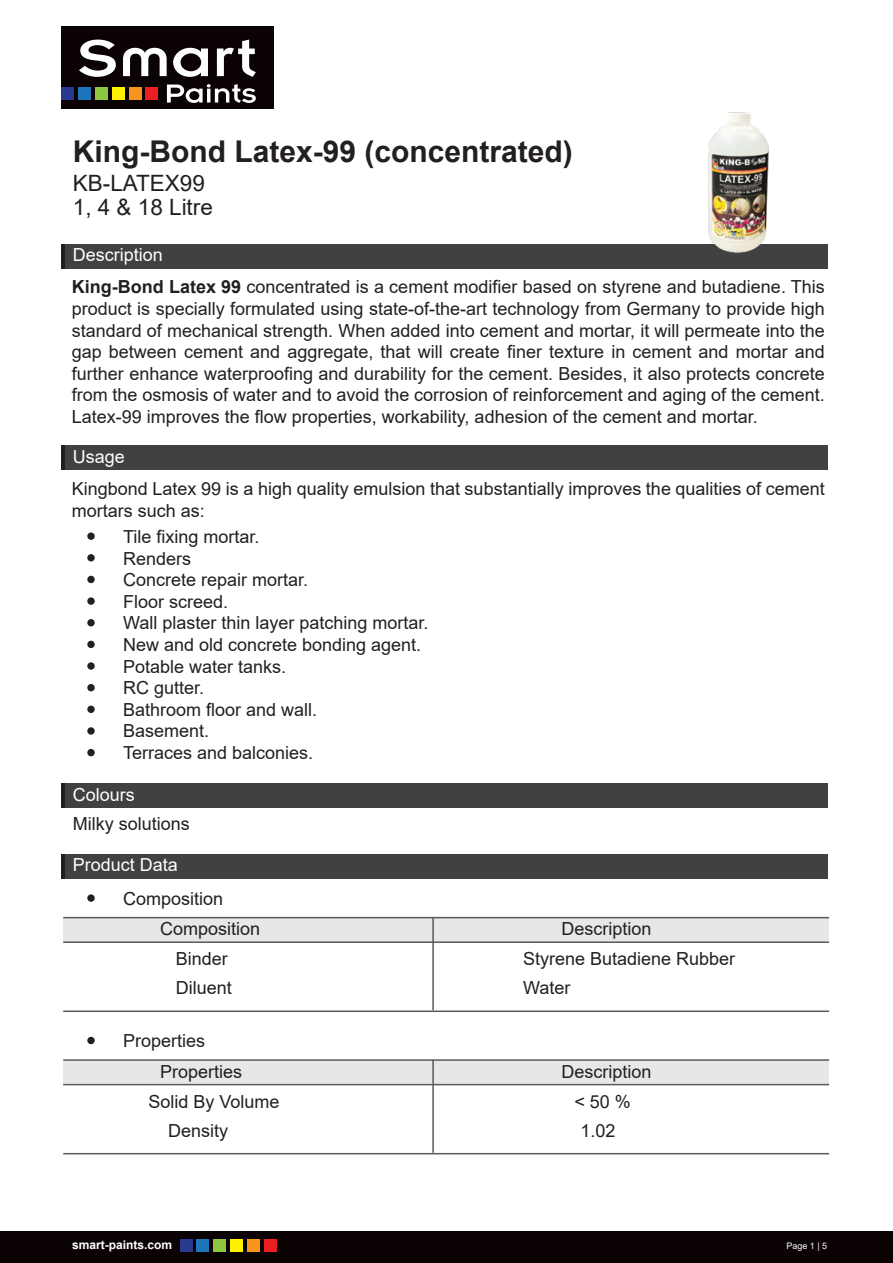
<style>
.page{position:relative;width:893px;height:1263px;background:#fff}
.page>*{position:absolute;margin:0;border:0;box-sizing:border-box;transform-origin:0 0}
.t1{font:700 30px "Arial";color:#231f20}
.t2{font:22.5px/23.4px "Arial";color:#231f20}
.t3{font:18px/21.6px "Arial";color:#231f20}
.t4{font:18px "Arial";color:#fff}
.t5{font:700 12px "Arial";color:#fff}
.t6{font:9px "Arial";color:#fff}
.s1{font-weight:700}
</style>
<div class="page">
<div style="left:63px;top:917px;width:766px;height:25px;background:#e6e7e8"></div>
<div style="left:61px;top:26px;width:213px;height:83px;background:#0a0203"></div>
<div style="left:61px;top:87px;width:13px;height:13px;background:#2a3990"></div>
<div style="left:78px;top:87px;width:13px;height:13px;background:#1d75bc"></div>
<div style="left:95px;top:87px;width:13px;height:13px;background:#8dc63f"></div>
<div style="left:112px;top:87px;width:13px;height:13px;background:#fff200"></div>
<div style="left:129px;top:87px;width:12px;height:13px;background:#f7941e"></div>
<div style="left:145px;top:87px;width:13px;height:13px;background:#ed1d24"></div>
<svg style="left:79px;top:40px;width:37px;height:37px"></svg>
<svg style="left:123px;top:48px;width:44px;height:28px"></svg>
<svg style="left:173px;top:48px;width:35px;height:29px"></svg>
<svg style="left:217px;top:40px;width:39px;height:37px"></svg>
<svg style="left:167px;top:84px;width:89px;height:19px"></svg>
<div style="left:61px;top:854px;width:767px;height:24px;background:#414042"></div>
<div style="left:61px;top:244px;width:767px;height:24px;background:#414042"></div>
<hr style="left:61px;top:244px;width:4px;height:24px;background:#231f20">
<hr style="left:61px;top:854px;width:4px;height:24px;background:#231f20">
<div style="left:1px;top:1231px;width:892px;height:32px;background:#0a0203"></div>
<div style="left:180px;top:1239px;width:12px;height:13px;background:#2a3990"></div>
<div style="left:196px;top:1239px;width:13px;height:13px;background:#1d75bc"></div>
<div style="left:213px;top:1239px;width:13px;height:13px;background:#8dc63f"></div>
<div style="left:230px;top:1239px;width:13px;height:13px;background:#fff200"></div>
<div style="left:247px;top:1239px;width:13px;height:13px;background:#f7941e"></div>
<div style="left:264px;top:1239px;width:12px;height:13px;background:#ed1d24"></div>
<div style="left:61px;top:446px;width:767px;height:24px;background:#414042"></div>
<hr style="left:61px;top:446px;width:4px;height:24px;background:#231f20">
<div style="left:61px;top:784px;width:767px;height:24px;background:#414042"></div>
<hr style="left:61px;top:784px;width:4px;height:24px;background:#231f20">
<div style="left:87px;top:532px;width:8px;height:8px;background:#231f20;border-radius:50%"></div>
<div style="left:87px;top:554px;width:8px;height:7px;background:#231f20;border-radius:50%"></div>
<div style="left:87px;top:576px;width:8px;height:7px;background:#231f20;border-radius:50%"></div>
<div style="left:87px;top:597px;width:8px;height:8px;background:#231f20;border-radius:50%"></div>
<div style="left:87px;top:619px;width:8px;height:7px;background:#231f20;border-radius:50%"></div>
<div style="left:87px;top:641px;width:8px;height:7px;background:#231f20;border-radius:50%"></div>
<div style="left:87px;top:662px;width:8px;height:8px;background:#231f20;border-radius:50%"></div>
<div style="left:87px;top:684px;width:8px;height:7px;background:#231f20;border-radius:50%"></div>
<div style="left:87px;top:706px;width:8px;height:7px;background:#231f20;border-radius:50%"></div>
<div style="left:87px;top:727px;width:8px;height:8px;background:#231f20;border-radius:50%"></div>
<div style="left:87px;top:749px;width:8px;height:7px;background:#231f20;border-radius:50%"></div>
<div style="left:87px;top:894px;width:8px;height:8px;background:#231f20;border-radius:50%"></div>
<hr style="left:63px;top:917px;width:766px;height:1px;background:#58595b">
<hr style="left:432px;top:917px;width:2px;height:93px;background:#58595b">
<hr style="left:63px;top:941px;width:766px;height:2px;background:#58595b">
<hr style="left:63px;top:1010px;width:766px;height:2px;background:#58595b">
<div style="left:63px;top:1060px;width:766px;height:24px;background:#e6e7e8"></div>
<div style="left:87px;top:1037px;width:8px;height:7px;background:#231f20;border-radius:50%"></div>
<hr style="left:63px;top:1059px;width:766px;height:2px;background:#58595b">
<hr style="left:432px;top:1060px;width:2px;height:93px;background:#58595b">
<hr style="left:63px;top:1084px;width:766px;height:1px;background:#58595b">
<hr style="left:63px;top:1153px;width:766px;height:1px;background:#58595b">
<img style="left:708px;top:112px;width:61px;height:141px">
<h1 class="t1" style="left:73px;top:131px;width:502px">King-Bond Latex-99 (concentrated)</h1>
<p class="t2" style="left:73px;top:172px;width:142px">KB-LATEX99<br>1, 4 &amp; 18 Litre</p>
<p class="t4" style="left:73px;top:242px;width:92px">Description</p>
<p class="t3" style="left:72px;top:276px;width:755px;text-align:justify"><span class="s1">King-Bond Latex 99</span> concentrated is a cement modifier based on styrene and butadiene. This product is specially formulated using state-of-the-art technology from Germany to provide high standard of mechanical strength. When added into cement and mortar, it will permeate into the gap between cement and aggregate, that will create finer texture in cement and mortar and further enhance waterproofing and durability for the cement. Besides, it also protects concrete from the osmosis of water and to avoid the corrosion of reinforcement and aging of the cement.<br>Latex-99 improves the flow properties, workability, adhesion of the cement and mortar.</p>
<p class="t4" style="left:73px;top:444px;width:54px">Usage</p>
<p class="t3" style="left:72px;top:478px;width:755px">Kingbond Latex 99 is a high quality emulsion that substantially improves the qualities of cement mortars such as:</p>
<p class="t3" style="left:123px;top:526px;width:307px">Tile fixing mortar.<br>Renders<br>Concrete repair mortar.<br>Floor screed.<br>Wall plaster thin layer patching mortar.<br>New and old concrete bonding agent.<br>Potable water tanks.<br>RC gutter.<br>Bathroom floor and wall.<br>Basement.<br>Terraces and balconies.</p>
<p class="t4" style="left:73px;top:782px;width:64px">Colours</p>
<p class="t3" style="left:73px;top:812px;width:119px">Milky solutions</p>
<p class="t4" style="left:73px;top:853px;width:107px">Product Data</p>
<p class="t3" style="left:160px;top:883px;width:102px;line-height:30.8px;text-indent:-37px">Composition<br>Composition</p>
<p class="t3" style="left:561px;top:918px;width:92px">Description</p>
<p class="t3" style="left:176px;top:944px;width:58px;line-height:29px">Binder<br>Diluent</p>
<p class="t3" style="left:523px;top:944px;width:214px;line-height:29px">Styrene Butadiene Rubber<br>Water</p>
<p class="t3" style="left:160px;top:1025px;width:84px;line-height:30.8px;text-indent:-37px">Properties<br>Properties</p>
<p class="t3" style="left:561px;top:1060px;width:92px">Description</p>
<p class="t3" style="left:168px;top:1087px;width:113px;line-height:29px;text-indent:-20px">Solid By Volume<br>Density</p>
<p class="t3" style="left:574px;top:1087px;width:58px;line-height:29px;text-align:center">&lt; 50 %<br>1.02</p>
<p class="t5" style="left:72px;top:1236px;width:102px">smart-paints.com</p>
<p class="t6" style="left:786px;top:1239px;width:42px">Page 1 | 5</p>
</div>
